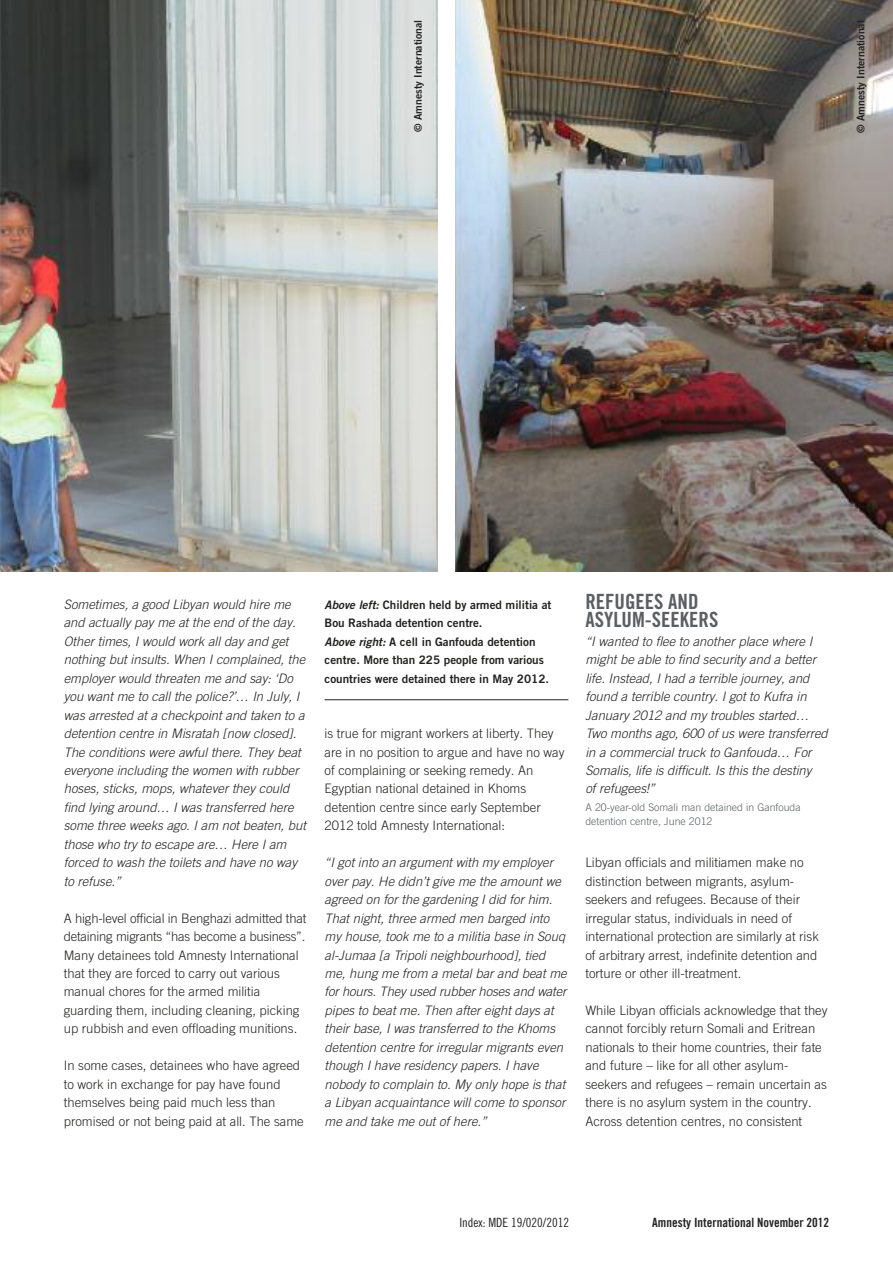
<style>
.page{position:relative;width:893px;height:1263px;background:#fff}
.page>*{position:absolute;margin:0;border:0;box-sizing:border-box;transform-origin:0 0}
.t1{font:21px/18.5px "Amnesty Trade Gothic Bd Cn 20";color:#5a5f62}
.t2{font:italic 300 13.05px/18.5px "Amnesty Trade Gothic";color:#222221}
.t3{font:300 13.05px/18.5px "Amnesty Trade Gothic";color:#222221}
.t4{font:12.75px "Amnesty Trade Gothic Bd Cn 20";color:#222221}
.t5{font:12.75px "Amnesty Trade Gothic Cn 18";color:#222221}
.t6{font:11.7px/18.5px "Amnesty Trade Gothic Bd 2";color:#222221}
.t7{font:300 10.5px/13.5px "Amnesty Trade Gothic";color:#5a5f62}
.t8{font:10.5px "Amnesty Trade Gothic Bd 2";color:#222221}
.s1{font-family:"Amnesty Trade Gothic Bd 2 Obl"}
</style>
<div class="page">
<img style="left:455px;top:0;width:438px;height:572px">
<hr style="left:325px;top:699px;width:243px;height:1px;background:#222221">
<img style="left:0;top:0;width:438px;height:572px">
<p class="t8" style="left:412px;top:132px;width:114px;rotate:-90deg">© Amnesty International</p>
<p class="t8" style="left:854px;top:133px;width:114px;rotate:-90deg">© Amnesty International</p>
<p class="t2" style="left:64px;top:595px;width:244px">Sometimes, a good Libyan would hire me and actually pay me at the end of the day.<br>Other times, I would work all day and get nothing but insults. When I complained, the employer would threaten me and say: ‘Do you want me to call the police?’… In July, I was arrested at a checkpoint and taken to a detention centre in Misratah [now closed].<br>The conditions were awful there. They beat everyone including the women with rubber hoses, sticks, mops, whatever they could find lying around… I was transferred here some three weeks ago. I am not beaten, but those who try to escape are… Here I am forced to wash the toilets and have no way to refuse.”</p>
<p class="t3" style="left:64px;top:908px;width:244px">A high-level official in Benghazi admitted that detaining migrants “has become a business”.<br>Many detainees told Amnesty International that they are forced to carry out various manual chores for the armed militia guarding them, including cleaning, picking up rubbish and even offloading munitions.</p>
<p class="t3" style="left:64px;top:1056px;width:242px">In some cases, detainees who have agreed to work in exchange for pay have found themselves being paid much less than promised or not being paid at all. The same</p>
<p class="t6" style="left:325px;top:595px;width:228px"><span class="s1">Above left:</span> Children held by armed militia at Bou Rashada detention centre.<br><span class="s1">Above right:</span> A cell in Ganfouda detention centre. More than 225 people from various countries were detained there in May 2012.</p>
<p class="t3" style="left:325px;top:724px;width:242px">is true for migrant workers at liberty. They are in no position to argue and have no way of complaining or seeking remedy. An Egyptian national detained in Khoms detention centre since early September 2012 told Amnesty International:</p>
<p class="t2" style="left:325px;top:853px;width:244px">“I got into an argument with my employer over pay. He didn’t give me the amount we agreed on for the gardening I did for him.<br>That night, three armed men barged into my house, took me to a militia base in Souq al-Jumaa [a Tripoli neighbourhood], tied me, hung me from a metal bar and beat me for hours. They used rubber hoses and water pipes to beat me. Then after eight days at their base, I was transferred to the Khoms detention centre for irregular migrants even though I have residency papers. I have nobody to complain to. My only hope is that a Libyan acquaintance will come to sponsor me and take me out of here.”</p>
<h1 class="t1" style="left:585px;top:592px;width:134px">REFUGEES AND<br>ASYLUM-SEEKERS</h1>
<p class="t2" style="left:585px;top:632px;width:244px">“I wanted to flee to another place where I might be able to find security and a better life. Instead, I had a terrible journey, and found a terrible country. I got to Kufra in January 2012 and my troubles started… Two months ago, 600 of us were transferred in a commercial truck to Ganfouda… For Somalis, life is difficult. Is this the destiny<br>of refugees!”</p>
<p class="t7" style="left:585px;top:800px;width:217px">A 20-year-old Somali man detained in Ganfouda detention centre, June 2012</p>
<p class="t3" style="left:585px;top:853px;width:235px">Libyan officials and militiamen make no distinction between migrants, asylum&shy;seekers and refugees. Because of their irregular status, individuals in need of international protection are similarly at risk of arbitrary arrest, indefinite detention and torture or other ill-treatment.</p>
<p class="t3" style="left:585px;top:1001px;width:244px">While Libyan officials acknowledge that they cannot forcibly return Somali and Eritrean nationals to their home countries, their fate and future – like for all other asylum&shy;seekers and refugees – remain uncertain as there is no asylum system in the country.<br>Across detention centres, no consistent</p>
<p class="t5" style="left:459px;top:1215px;width:111px">Index: MDE 19/020/2012</p>
<p class="t4" style="left:652px;top:1215px;width:178px">Amnesty International November 2012</p>
</div>
